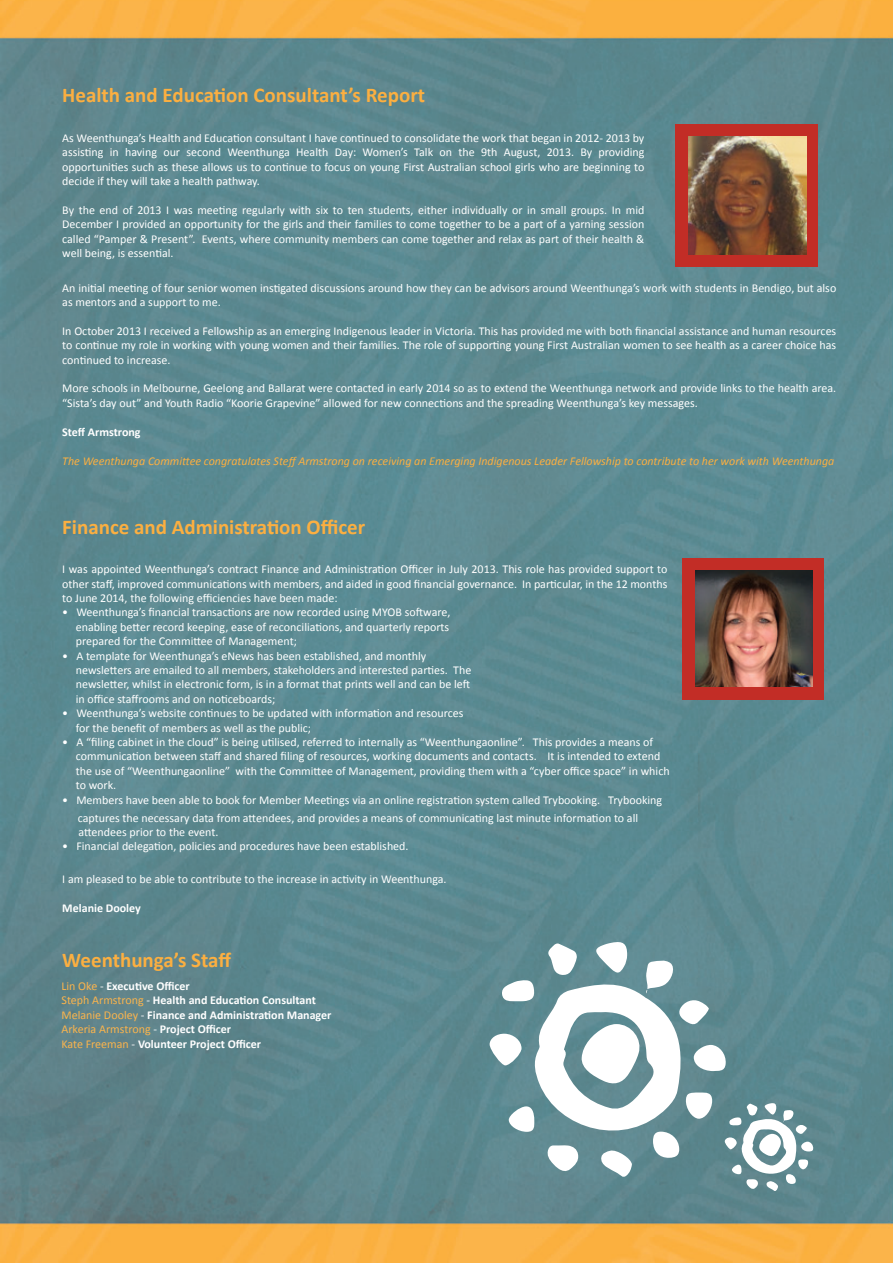
<style>
.page{position:relative;width:893px;height:1263px;background:#fff}
.page>*{position:absolute;margin:0;border:0;box-sizing:border-box;transform-origin:0 0}
.t1{font:700 21px "Calibri";color:#fbaf41}
.t2{font:12px/14.4px "Calibri";color:#fff}
.t3{font:700 12px/14.4px "Calibri";color:#fff}
.t4{font:italic 12px "Calibri";color:#fbaf41}
.s1{font-weight:400;color:#fbb44c}
.s2{font-weight:400}
</style>
<div class="page">
<img style="left:0;top:0;width:893px;height:1263px">
<div style="left:675px;top:124px;width:143px;height:143px;background:#c22d26"></div>
<img style="left:689px;top:137px;width:117px;height:118px">
<div style="left:683px;top:558px;width:141px;height:141px;background:#c22d26"></div>
<img style="left:696px;top:570px;width:116px;height:117px">
<svg style="left:489px;top:940px;width:324px;height:252px"></svg>
<h1 class="t1" style="left:62px;top:82px;width:364px">Health and Education Consultant’s Report</h1>
<p class="t2" style="left:62px;top:131px;width:584px;text-align:justify">As Weenthunga’s Health and Education consultant I have continued to consolidate the work that began in 2012- 2013 by assisting in having our second Weenthunga Health Day: Women’s Talk on the 9th August, 2013. By providing opportunities such as these allows us to continue to focus on young First Australian school girls who are beginning to decide if they will take a health pathway.</p>
<p class="t2" style="left:62px;top:203px;width:584px;text-align:justify">By the end of 2013 I was meeting regularly with six to ten students, either individually or in small groups. In mid December I provided an opportunity for the girls and their families to come together to be a part of a yarning session called “Pamper &amp; Present”. Events, where community members can come together and relax as part of their health &amp; well being, is essential.</p>
<p class="t2" style="left:62px;top:280px;width:775px">An initial meeting of four senior women instigated discussions around how they can be advisors around Weenthunga’s work with students in Bendigo, but also as mentors and a support to me.</p>
<p class="t2" style="left:62px;top:324px;width:776px;text-align:justify">In October 2013 I received a Fellowship as an emerging Indigenous leader in Victoria. This has provided me with both financial assistance and human resources to continue my role in working with young women and their families. The role of supporting young First Australian women to see health as a career choice has continued to increase.</p>
<p class="t2" style="left:62px;top:381px;width:775px">More schools in Melbourne, Geelong and Ballarat were contacted in early 2014 so as to extend the Weenthunga network and provide links to the health area. “Sista’s day out” and Youth Radio “Koorie Grapevine” allowed for new connections and the spreading Weenthunga’s key messages.</p>
<p class="t3" style="left:62px;top:424px;width:80px">Steff Armstrong</p>
<p class="t4" style="left:62px;top:453px;width:774px">The Weenthunga Committee congratulates Steff Armstrong on receiving an Emerging Indigenous Leader Fellowship to contribute to her work with Weenthunga</p>
<h1 class="t1" style="left:62px;top:513px;width:304px">Finance and Administration Officer</h1>
<p class="t2" style="left:62px;top:562px;width:607px;text-align:justify">I was appointed Weenthunga’s contract Finance and Administration Officer in July 2013. This role has provided support to other staff, improved communications with members, and aided in good financial governance. In particular, in the 12 months to June 2014, the following efficiencies have been made:</p>
<p class="t2" style="left:76px;top:605px;width:376px;text-align:justify;text-indent:-14px">• Weenthunga’s financial transactions are now recorded using MYOB software, enabling better record keeping, ease of reconciliations, and quarterly reports prepared for the Committee of Management;</p>
<p class="t2" style="left:76px;top:648px;width:397px;text-indent:-14px">• A template for Weenthunga’s eNews has been established, and monthly newsletters are emailed to all members, stakeholders and interested parties. The newsletter, whilst in electronic form, is in a format that prints well and can be left in office staffrooms and on noticeboards;</p>
<p class="t2" style="left:76px;top:706px;width:389px;text-indent:-14px">• Weenthunga’s website continues to be updated with information and resources for the benefit of members as well as the public;</p>
<p class="t2" style="left:76px;top:735px;width:595px;text-indent:-14px">• A “filing cabinet in the cloud” is being utilised, referred to internally as “Weenthungaonline”. This provides a means of communication between staff and shared filing of resources, working documents and contacts. It is intended to extend the use of “Weenthungaonline” with the Committee of Management, providing them with a “cyber office space” in which to work.</p>
<p class="t2" style="left:78px;top:791px;width:586px;line-height:18px;text-indent:-16px">• Members have been able to book for Member Meetings via an online registration system called Trybooking. Trybooking captures the necessary data from attendees, and provides a means of communicating last minute information to all</p>
<p class="t2" style="left:79px;top:825px;width:141px">attendees prior to the event.</p>
<p class="t2" style="left:62px;top:839px;width:348px">• Financial delegation, policies and procedures have been established.</p>
<p class="t2" style="left:62px;top:872px;width:386px">I am pleased to be able to contribute to the increase in activity in Weenthunga.</p>
<p class="t3" style="left:62px;top:900px;width:80px">Melanie Dooley</p>
<h1 class="t1" style="left:62px;top:946px;width:170px">Weenthunga’s Staff</h1>
<p class="t3" style="left:62px;top:979px;width:271px"><span class="s1">Lin Oke</span> <span class="s2">-</span> Executive Officer<br><span class="s1">Steph Armstrong</span> <span class="s2">-</span> Health and Education Consultant <span class="s1">Melanie Dooley</span> <span class="s2">-</span> Finance and Administration Manager <span class="s1">Arkeria Armstrong</span> <span class="s2">-</span> Project Officer<br><span class="s1">Kate Freeman</span> <span class="s2">-</span> Volunteer Project Officer</p>
</div>
